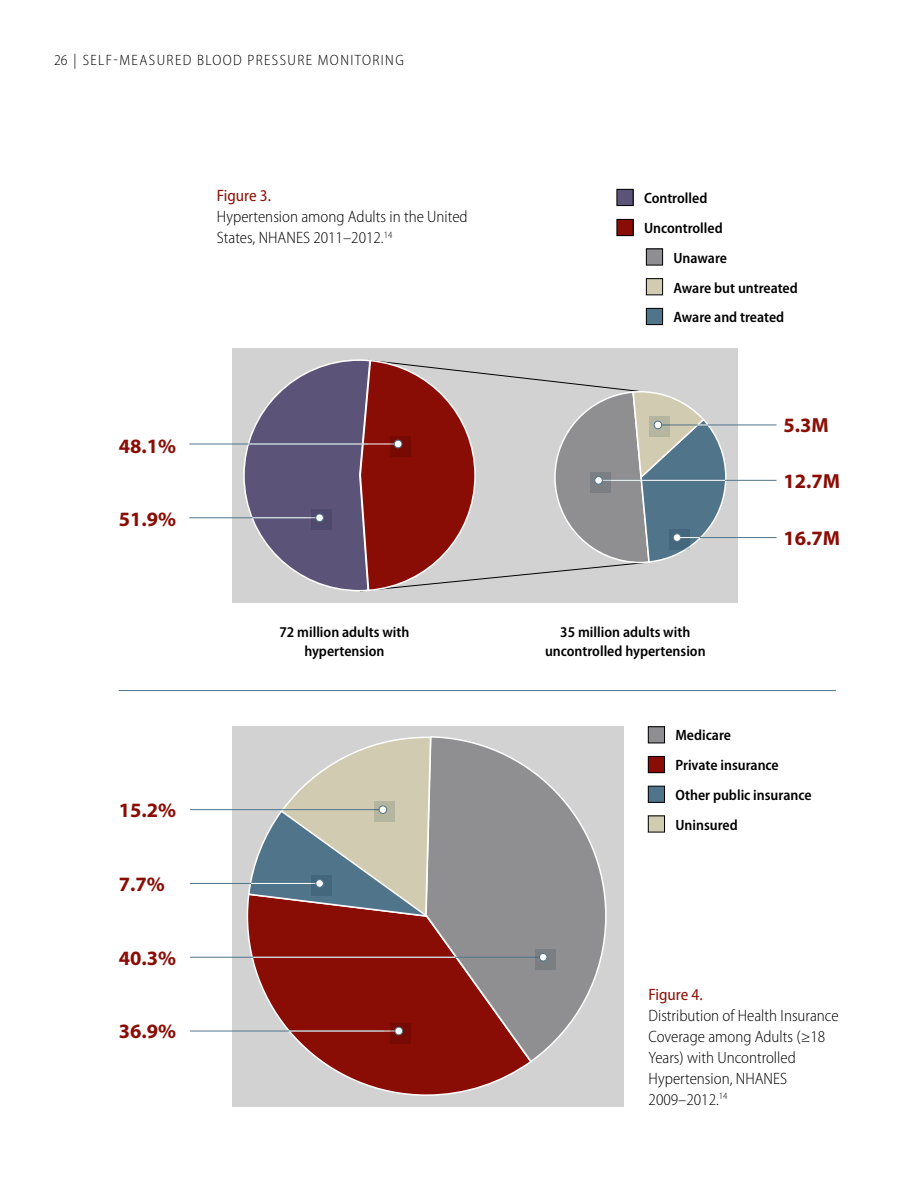
<style>
.page{position:relative;width:918px;height:1188px;background:#fff}
.page>*{position:absolute;margin:0;border:0;box-sizing:border-box;transform-origin:0 0}
.t1{font:700 20.4px "Myriad Pro";color:#8a0d05}
.t2{font:300 semi-condensed 16.5px/21px "Myriad Pro";color:#000}
.t3{font:600 semi-condensed 15px/30px "Myriad Pro";color:#000;text-align:center}
.t4{font:300 semi-condensed 15px "Myriad Pro";letter-spacing:.095em;color:#000}
.s1{font-weight:400;color:#8b0f04}
</style>
<div class="page">
<div style="left:232px;top:348px;width:505px;height:255px;background:#d2d2d3"></div>
<hr style="left:656px;top:425px;width:121px;height:1px;background:#50748a">
<hr style="left:189px;top:444px;width:179px;height:1px;background:#50748a">
<hr style="left:599px;top:480px;width:178px;height:1px;background:#50748a">
<hr style="left:189px;top:517px;width:117px;height:1px;background:#50748a">
<hr style="left:673px;top:537px;width:104px;height:1px;background:#50748a">
<svg style="left:243px;top:359px;width:484px;height:233px"></svg>
<hr style="left:599px;top:480px;width:126px;height:1px;background:#fff">
<hr style="left:248px;top:444px;width:150px;height:1px;background:#fff">
<hr style="left:253px;top:517px;width:67px;height:1px;background:#fff">
<div style="left:590px;top:472px;width:21px;height:21px;background:#50748a;opacity:.2"></div>
<div style="left:595px;top:477px;width:7px;height:7px;background:#fff;border-radius:50%"></div>
<div style="left:595px;top:476px;width:8px;height:8px;border:1px solid #50748a;border-radius:50%"></div>
<div style="left:390px;top:436px;width:20px;height:20px;background:#50748a;opacity:.2"></div>
<div style="left:394px;top:440px;width:8px;height:8px;background:#fff;border-radius:50%"></div>
<div style="left:394px;top:440px;width:8px;height:8px;border:1px solid #50748a;border-radius:50%"></div>
<div style="left:311px;top:510px;width:21px;height:20px;background:#4f496d"></div>
<div style="left:316px;top:514px;width:7px;height:8px;background:#fff;border-radius:50%"></div>
<div style="left:316px;top:514px;width:8px;height:8px;border:1px solid #50748a;border-radius:50%"></div>
<div style="left:617px;top:189px;width:16px;height:17px;background:#5c5378"></div>
<div style="left:617px;top:189px;width:16px;height:17px;border:1px solid #000"></div>
<div style="left:617px;top:219px;width:16px;height:17px;background:#8a0d05"></div>
<div style="left:617px;top:219px;width:16px;height:17px;border:1px solid #000"></div>
<div style="left:646px;top:249px;width:17px;height:16px;background:#8f8f91"></div>
<div style="left:646px;top:249px;width:17px;height:16px;border:1px solid #000"></div>
<div style="left:646px;top:279px;width:17px;height:16px;background:#d1ccb1"></div>
<div style="left:646px;top:278px;width:17px;height:17px;border:1px solid #000"></div>
<div style="left:646px;top:308px;width:17px;height:17px;background:#50748a"></div>
<div style="left:646px;top:308px;width:17px;height:17px;border:1px solid #000"></div>
<div style="left:232px;top:726px;width:391px;height:380px;background:#d2d2d3"></div>
<svg style="left:246px;top:910px;width:282px;height:186px"></svg>
<svg style="left:425px;top:736px;width:182px;height:328px"></svg>
<svg style="left:247px;top:736px;width:185px;height:183px"></svg>
<hr style="left:190px;top:809px;width:193px;height:1px;background:#50748a">
<div style="left:375px;top:801px;width:20px;height:21px;background:#50748a;opacity:.2"></div>
<div style="left:379px;top:806px;width:8px;height:7px;background:#fff;border-radius:50%"></div>
<div style="left:379px;top:806px;width:8px;height:8px;border:1px solid #50748a;border-radius:50%"></div>
<hr style="left:190px;top:883px;width:116px;height:1px;background:#50748a">
<hr style="left:190px;top:957px;width:353px;height:1px;background:#50748a">
<div style="left:535px;top:949px;width:21px;height:21px;background:#7b7f83"></div>
<div style="left:539px;top:953px;width:8px;height:8px;background:#fff;border-radius:50%"></div>
<div style="left:539px;top:953px;width:8px;height:8px;border:1px solid #50748a;border-radius:50%"></div>
<hr style="left:190px;top:1031px;width:194px;height:1px;background:#50748a">
<hr style="left:253px;top:957px;width:202px;height:1px;background:#fff">
<hr style="left:251px;top:883px;width:70px;height:1px;background:#fff">
<hr style="left:289px;top:1031px;width:110px;height:1px;background:#fff">
<div style="left:311px;top:875px;width:21px;height:21px;background:#45677d"></div>
<div style="left:316px;top:880px;width:7px;height:7px;background:#fff;border-radius:50%"></div>
<div style="left:316px;top:879px;width:8px;height:8px;border:1px solid #50748a;border-radius:50%"></div>
<div style="left:391px;top:1023px;width:20px;height:20px;background:#50748a;opacity:.2"></div>
<div style="left:395px;top:1027px;width:8px;height:8px;background:#fff;border-radius:50%"></div>
<div style="left:395px;top:1027px;width:8px;height:8px;border:1px solid #50748a;border-radius:50%"></div>
<div style="left:648px;top:727px;width:17px;height:16px;background:#8f8f91"></div>
<div style="left:648px;top:726px;width:17px;height:17px;border:1px solid #000"></div>
<div style="left:648px;top:756px;width:17px;height:17px;background:#8a0d05"></div>
<div style="left:648px;top:756px;width:17px;height:17px;border:1px solid #000"></div>
<div style="left:648px;top:816px;width:17px;height:16px;background:#d1ccb1"></div>
<div style="left:648px;top:816px;width:17px;height:16px;border:1px solid #000"></div>
<div style="left:648px;top:786px;width:17px;height:16px;background:#50748a"></div>
<div style="left:648px;top:786px;width:17px;height:17px;border:1px solid #000"></div>
<hr style="left:119px;top:690px;width:717px;height:1px;background:#50748a">
<p class="t4" style="left:54px;top:52px;width:351px">26 | SELF-MEASURED BLOOD PRESSURE MONITORING</p>
<p class="t2" style="left:217px;top:186px;width:252px"><span class="s1">Figure 3.<br></span>Hypertension among Adults in the United<br>States, NHANES 2011–2012.<sup>14</sup></p>
<p class="t1" style="left:119px;top:432px;width:59px">48.1%</p>
<p class="t1" style="left:119px;top:506px;width:59px">51.9%</p>
<p class="t3" style="left:644px;top:183px;width:65px">Controlled</p>
<p class="t3" style="left:644px;top:213px;width:80px">Uncontrolled</p>
<p class="t3" style="left:674px;top:243px;width:55px">Unaware</p>
<p class="t3" style="left:674px;top:273px;width:126px">Aware but untreated</p>
<p class="t3" style="left:674px;top:303px;width:112px">Aware and treated</p>
<p class="t1" style="left:783px;top:412px;width:47px">5.3M</p>
<p class="t1" style="left:783px;top:468px;width:58px">12.7M</p>
<p class="t1" style="left:783px;top:525px;width:58px">16.7M</p>
<p class="t1" style="left:119px;top:797px;width:59px">15.2%</p>
<p class="t1" style="left:119px;top:871px;width:47px">7.7%</p>
<p class="t1" style="left:119px;top:944px;width:59px">40.3%</p>
<p class="t1" style="left:119px;top:1017px;width:59px">36.9%</p>
<p class="t3" style="left:279px;top:623px;width:132px;line-height:19px">72 million adults with hypertension</p>
<p class="t3" style="left:545px;top:623px;width:162px;line-height:19px">35 million adults with uncontrolled hypertension</p>
<p class="t3" style="left:675px;top:721px;width:138px;text-align:left">Medicare<br>Private insurance<br>Other public insurance<br>Uninsured</p>
<p class="t2" style="left:649px;top:984px;width:192px"><span class="s1">Figure 4.<br></span>Distribution of Health Insurance<br>Coverage among Adults (≥18<br>Years) with Uncontrolled<br>Hypertension, NHANES<br>2009–2012.<sup>14</sup></p>
</div>
